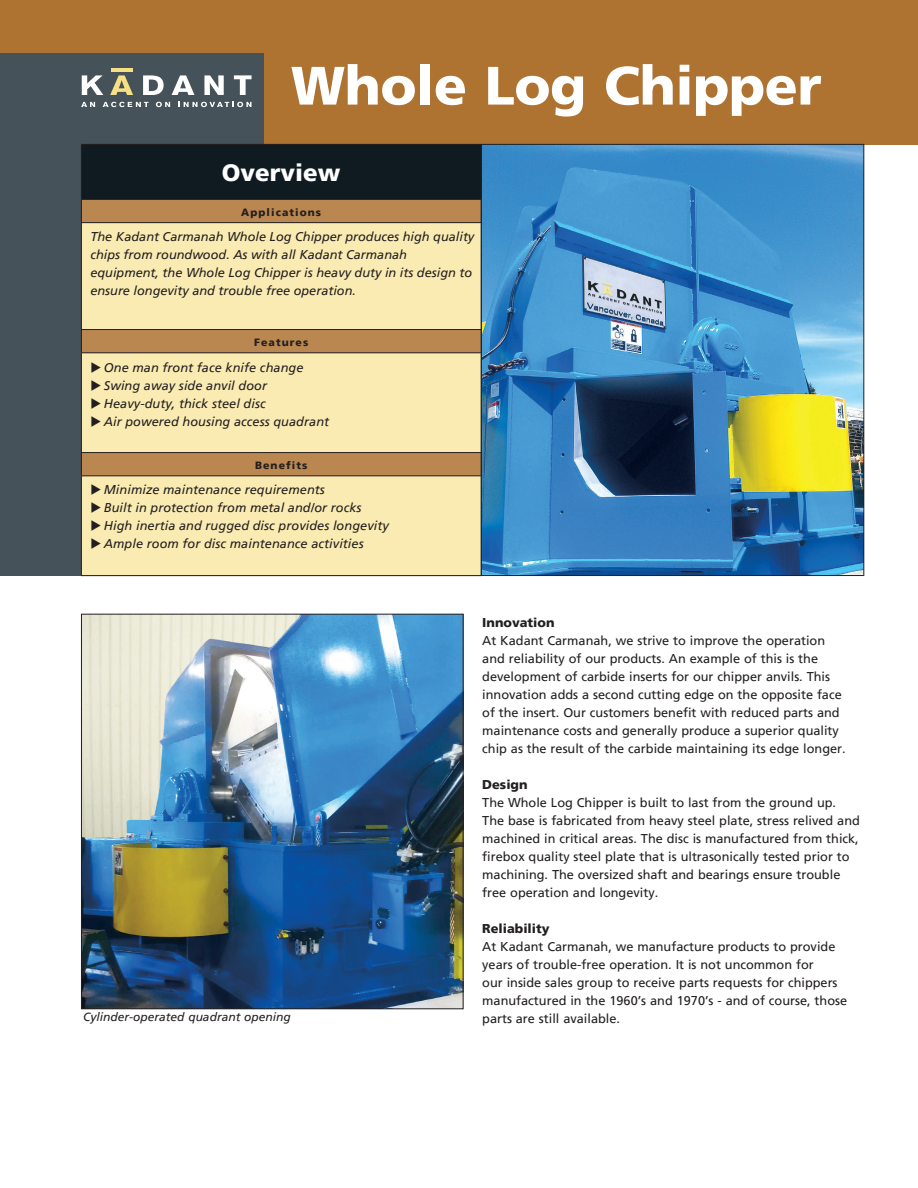
<style>
.page{position:relative;width:918px;height:1188px;background:#fff}
.page>*{position:absolute;margin:0;border:0;box-sizing:border-box;transform-origin:0 0}
.t1{font:900 54px "Frutiger LT";letter-spacing:-.005em;color:#fff}
.t2{font:900 24px "Frutiger LT";color:#fff}
.t3{font:12.75px/18px "Frutiger LT";color:#231f20}
.t4{font:italic 12.75px/18px "Frutiger LT";letter-spacing:.005em;color:#231f20}
.t5{font:900 12.75px "Frutiger LT";color:#231f20}
.t6{font:italic 12px "Frutiger LT";color:#231f20}
.t7{font:900 10.5px "Frutiger LT";letter-spacing:.1em;color:#231f20}
</style>
<div class="page">
<div style="left:0;top:0;width:272px;height:54px;background:#ae7231"></div>
<div style="left:0;top:53px;width:81px;height:523px;background:#465259"></div>
<div style="left:74px;top:53px;width:192px;height:92px;background:#465259"></div>
<div style="left:265px;top:0;width:653px;height:145px;background:#ae7231"></div>
<img style="left:482px;top:145px;width:381px;height:430px">
<hr style="left:863px;top:144px;width:1px;height:432px;background:#231f20">
<hr style="left:481px;top:575px;width:383px;height:1px;background:#231f20">
<div style="left:81px;top:145px;width:400px;height:54px;background:#101a21"></div>
<div style="left:82px;top:200px;width:399px;height:22px;background:#bb8750"></div>
<svg style="left:82px;top:223px;width:399px;height:352px;background:#f1dda5"></svg>
<hr style="left:81px;top:145px;width:1px;height:54px;background:#231f20">
<hr style="left:481px;top:145px;width:1px;height:54px;background:#231f20">
<hr style="left:81px;top:199px;width:401px;height:1px;background:#231f20">
<svg style="left:81px;top:200px;width:1px;height:22px"></svg>
<svg style="left:481px;top:200px;width:1px;height:22px"></svg>
<hr style="left:81px;top:222px;width:401px;height:1px;background:#231f20">
<hr style="left:81px;top:223px;width:1px;height:106px;background:#231f20">
<hr style="left:481px;top:223px;width:1px;height:106px;background:#231f20">
<hr style="left:81px;top:329px;width:401px;height:1px;background:#231f20">
<svg style="left:81px;top:330px;width:1px;height:22px"></svg>
<svg style="left:481px;top:330px;width:1px;height:22px"></svg>
<hr style="left:81px;top:352px;width:401px;height:1px;background:#231f20">
<hr style="left:81px;top:353px;width:1px;height:99px;background:#231f20">
<hr style="left:481px;top:353px;width:1px;height:99px;background:#231f20">
<hr style="left:81px;top:452px;width:401px;height:1px;background:#231f20">
<svg style="left:81px;top:453px;width:1px;height:22px"></svg>
<svg style="left:481px;top:453px;width:1px;height:22px"></svg>
<hr style="left:81px;top:475px;width:401px;height:1px;background:#231f20">
<hr style="left:81px;top:476px;width:1px;height:99px;background:#231f20">
<hr style="left:481px;top:476px;width:1px;height:99px;background:#231f20">
<hr style="left:81px;top:575px;width:401px;height:1px;background:#231f20">
<hr style="left:111px;top:69px;width:21px;height:3px;background:#f6e083">
<svg style="left:82px;top:75px;width:21px;height:20px"></svg>
<svg style="left:110px;top:75px;width:23px;height:20px"></svg>
<svg style="left:143px;top:75px;width:21px;height:20px"></svg>
<svg style="left:172px;top:75px;width:23px;height:20px"></svg>
<svg style="left:204px;top:75px;width:20px;height:20px"></svg>
<svg style="left:234px;top:75px;width:18px;height:20px"></svg>
<svg style="left:81px;top:102px;width:14px;height:5px"></svg>
<svg style="left:103px;top:102px;width:45px;height:5px"></svg>
<svg style="left:156px;top:102px;width:14px;height:5px"></svg>
<svg style="left:178px;top:102px;width:73px;height:5px"></svg>
<hr style="left:81px;top:144px;width:783px;height:1px;background:#231f20">
<img style="left:83px;top:616px;width:379px;height:391px">
<div style="left:81px;top:614px;width:383px;height:395px;border:1px solid #231f20"></div>
<h1 class="t1" style="left:291px;top:53px;width:532px">Whole Log Chipper</h1>
<h2 class="t2" style="left:222px;top:158px;width:120px">Overview</h2>
<p class="t7" style="left:241px;top:206px;width:81px">Applications</p>
<p class="t4" style="left:90px;top:228px;width:385px">The Kadant Carmanah Whole Log Chipper produces high quality chips from roundwood. As with all Kadant Carmanah equipment, the Whole Log Chipper is heavy duty in its design to ensure longevity and trouble free operation.</p>
<p class="t7" style="left:254px;top:336px;width:56px">Features</p>
<p class="t4" style="left:90px;top:359px;width:215px">◆ One man front face knife change</p>
<p class="t4" style="left:90px;top:377px;width:178px">◆ Swing away side anvil door</p>
<p class="t4" style="left:90px;top:395px;width:177px">◆ Heavy-duty, thick steel disc</p>
<p class="t4" style="left:90px;top:413px;width:240px">◆ Air powered housing access quadrant</p>
<p class="t7" style="left:255px;top:459px;width:54px">Benefits</p>
<p class="t4" style="left:90px;top:481px;width:236px">◆ Minimize maintenance requirements</p>
<p class="t4" style="left:90px;top:499px;width:273px">◆ Built in protection from metal and/or rocks</p>
<p class="t4" style="left:90px;top:517px;width:300px">◆ High inertia and rugged disc provides longevity</p>
<p class="t4" style="left:90px;top:535px;width:275px">◆ Ample room for disc maintenance activities</p>
<p class="t5" style="left:482px;top:615px;width:74px">Innovation</p>
<p class="t3" style="left:482px;top:632px;width:365px">At Kadant Carmanah, we strive to improve the operation and reliability of our products. An example of this is the development of carbide inserts for our chipper anvils. This innovation adds a second cutting edge on the opposite face of the insert. Our customers benefit with reduced parts and maintenance costs and generally produce a superior quality chip as the result of the carbide maintaining its edge longer.</p>
<p class="t5" style="left:482px;top:777px;width:47px">Design</p>
<p class="t3" style="left:482px;top:794px;width:379px">The Whole Log Chipper is built to last from the ground up.<br>The base is fabricated from heavy steel plate, stress relived and machined in critical areas. The disc is manufactured from thick, firebox quality steel plate that is ultrasonically tested prior to machining. The oversized shaft and bearings ensure trouble free operation and longevity.</p>
<p class="t5" style="left:482px;top:921px;width:69px">Reliability</p>
<p class="t3" style="left:482px;top:938px;width:366px">At Kadant Carmanah, we manufacture products to provide years of trouble-free operation. It is not uncommon for<br>our inside sales group to receive parts requests for chippers manufactured in the 1960’s and 1970’s - and of course, those</p>
<p class="t6" style="left:83px;top:1010px;width:209px">Cylinder-operated quadrant opening</p>
<p class="t3" style="left:482px;top:1010px;width:139px">parts are still available.</p>
</div>
